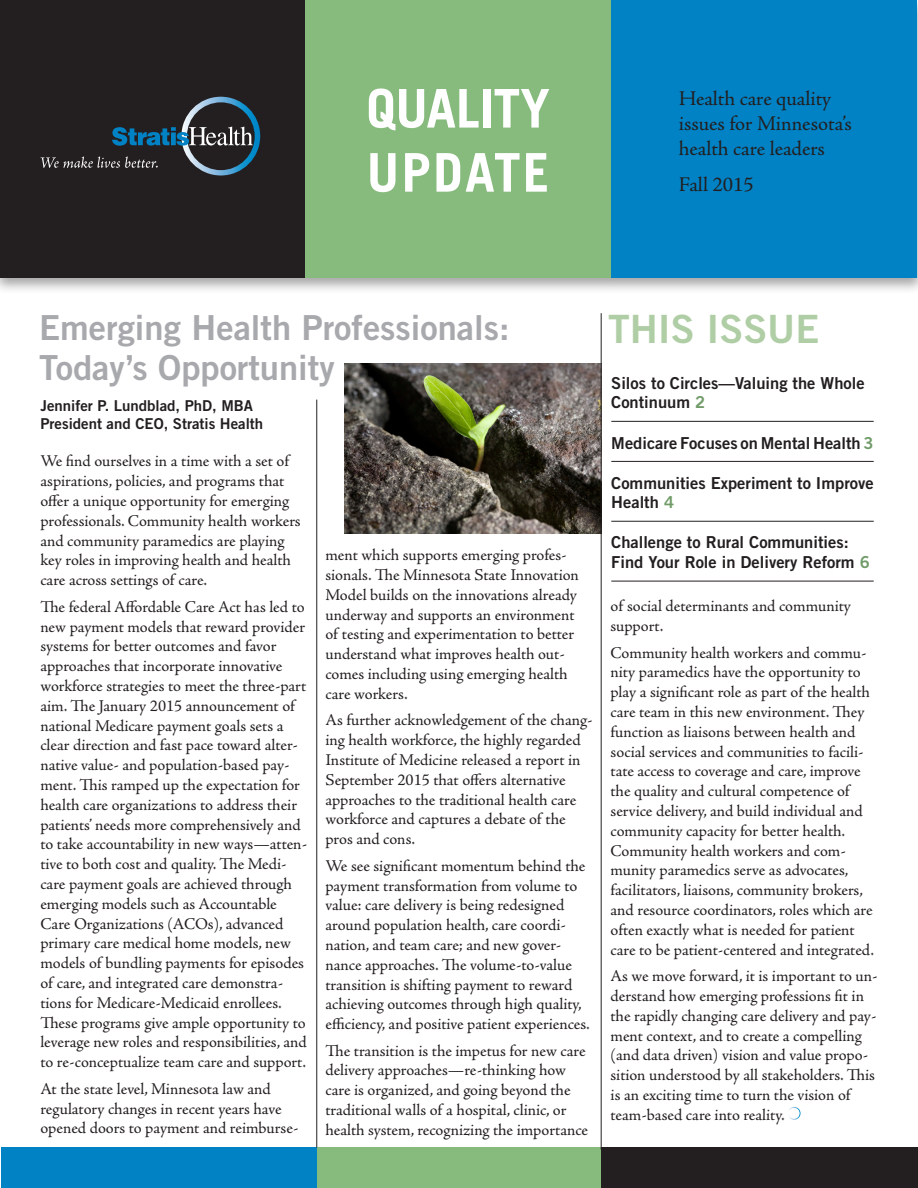
<style>
.page{position:relative;width:918px;height:1188px;background:#fff}
.page>*{position:absolute;margin:0;border:0;box-sizing:border-box;transform-origin:0 0}
.Masthead-mainTitle{font:700 53.4px/64.1px "Trade Gothic LT Std";color:#fff}
.t1{font:39px "Trade Gothic LT Std Bd 2";color:#b0cea5}
.Head_1{font:34.5px/40.5px "Trade Gothic LT Std Bd 2";color:#a8a9ad}
.Body_text{font:21px/25.2px "Adobe Jenson Pro";color:#231f20}
.Body_text-2{font:16.5px/19.8px "Adobe Jenson Pro";letter-spacing:-.005em;color:#231f20}
.Head_3-line_above{font:16.5px/19.8px "Trade Gothic LT Std Bd 2";color:#231f20}
.Head_3{font:16.5px/19.8px "Trade Gothic LT Std Bd 2";color:#231f20}
.Biline{font:15px "Trade Gothic LT Std Bd 2";color:#231f20}
.s1{color:#709b68}
</style>
<div class="page">
<svg style="left:789px;top:1107px;width:12px;height:13px"></svg>
<div style="left:0;top:0;width:918px;height:295px;background:#231f20;opacity:.41"></div>
<div style="left:0;top:1px;width:305px;height:277px;background:#231f20"></div>
<div style="left:305px;top:1px;width:306px;height:277px;background:#87ba7d"></div>
<div style="left:611px;top:1px;width:306px;height:277px;background:#0082c5"></div>
<div style="left:601px;top:1148px;width:317px;height:40px;background:#231f20"></div>
<div style="left:317px;top:1148px;width:284px;height:40px;background:#87ba7d"></div>
<div style="left:1px;top:1148px;width:316px;height:40px;background:#0082c5"></div>
<hr style="left:611px;top:421px;width:263px;height:1px;background:#231f20">
<hr style="left:611px;top:461px;width:263px;height:1px;background:#231f20">
<hr style="left:611px;top:521px;width:263px;height:1px;background:#231f20">
<hr style="left:611px;top:581px;width:263px;height:1px;background:#231f20">
<hr style="left:317px;top:400px;width:1px;height:748px;background:#231f20">
<svg style="left:40px;top:97px;width:220px;height:79px"></svg>
<img style="left:345px;top:363px;width:256px;height:171px">
<hr style="left:601px;top:313px;width:1px;height:837px;background:#231f20">
<p class="Masthead-mainTitle" style="left:366px;top:76px;width:185px">QUALITY<br>UPDATE</p>
<p class="Body_text" style="left:679px;top:86px;width:175px">Health care quality issues for Minnesota’s health care leaders</p>
<p class="Body_text" style="left:679px;top:172px;width:76px">Fall 2015</p>
<p class="Head_1" style="left:39px;top:306px;width:472px">Emerging Health Professionals:<br>Today’s Opportunity</p>
<p class="Biline" style="left:40px;top:396px;width:214px">Jennifer P. Lundblad, PhD, MBA</p>
<p class="Biline" style="left:40px;top:414px;width:224px">President and CEO, Stratis Health</p>
<p class="Body_text-2" style="left:40px;top:452px;width:262px">We find ourselves in a time with a set of aspirations, policies, and programs that offer a unique opportunity for emerging professionals. Community health workers and community paramedics are playing key roles in improving health and health care across settings of care.</p>
<p class="Body_text-2" style="left:40px;top:597px;width:268px">The federal Affordable Care Act has led to new payment models that reward provider systems for better outcomes and favor approaches that incorporate innovative workforce strategies to meet the three-part aim. The January 2015 announcement of national Medicare payment goals sets a clear direction and fast pace toward alter&shy;native value- and population-based pay&shy;ment. This ramped up the expectation for health care organizations to address their patients’ needs more comprehensively and to take accountability in new ways—atten&shy;tive to both cost and quality. The Medi&shy;care payment goals are achieved through emerging models such as Accountable Care Organizations (ACOs), advanced primary care medical home models, new models of bundling payments for episodes of care, and integrated care demonstra&shy;tions for Medicare-Medicaid enrollees.<br>These programs give ample opportunity to leverage new roles and responsibilities, and to re-conceptualize team care and support.</p>
<p class="Body_text-2" style="left:40px;top:1079px;width:260px">At the state level, Minnesota law and regulatory changes in recent years have opened doors to payment and reimburse-</p>
<p class="Body_text-2" style="left:325px;top:545px;width:255px">ment which supports emerging profes&shy;sionals. The Minnesota State Innovation Model builds on the innovations already underway and supports an environment of testing and experimentation to better understand what improves health out&shy;comes including using emerging health care workers.</p>
<p class="Body_text-2" style="left:325px;top:711px;width:268px">As further acknowledgement of the chang&shy;ing health workforce, the highly regarded Institute of Medicine released a report in September 2015 that offers alternative approaches to the traditional health care workforce and captures a debate of the pros and cons.</p>
<p class="Body_text-2" style="left:325px;top:856px;width:266px">We see significant momentum behind the payment transformation from volume to value: care delivery is being redesigned around population health, care coordi&shy;nation, and team care; and new gover&shy;nance approaches. The volume-to-value transition is shifting payment to reward achieving outcomes through high quality, efficiency, and positive patient experiences.</p>
<p class="Body_text-2" style="left:325px;top:1041px;width:264px">The transition is the impetus for new care delivery approaches—re-thinking how care is organized, and going beyond the traditional walls of a hospital, clinic, or health system, recognizing the importance</p>
<p class="t1" style="left:608px;top:305px;width:213px">THIS ISSUE</p>
<p class="Head_3" style="left:611px;top:373px;width:255px">Silos to Circles—Valuing the Whole<br>Continuum <span class="s1">2</span></p>
<p class="Head_3-line_above" style="left:611px;top:432px;width:264px">Medicare Focuses on Mental Health <span class="s1">3</span></p>
<p class="Head_3-line_above" style="left:611px;top:473px;width:264px">Communities Experiment to Improve<br>Health <span class="s1">4</span></p>
<p class="Head_3-line_above" style="left:611px;top:532px;width:260px">Challenge to Rural Communities:<br>Find Your Role in Delivery Reform <span class="s1">6</span></p>
<p class="Body_text-2" style="left:611px;top:596px;width:242px">of social determinants and community support.</p>
<p class="Body_text-2" style="left:611px;top:643px;width:265px">Community health workers and commu&shy;nity paramedics have the opportunity to play a significant role as part of the health care team in this new environment. They function as liaisons between health and social services and communities to facili&shy;tate access to coverage and care, improve the quality and cultural competence of service delivery, and build individual and community capacity for better health.<br>Community health workers and com&shy;munity paramedics serve as advocates, facilitators, liaisons, community brokers, and resource coordinators, roles which are often exactly what is needed for patient care to be patient-centered and integrated.</p>
<p class="Body_text-2" style="left:611px;top:966px;width:269px">As we move forward, it is important to un&shy;derstand how emerging professions fit in the rapidly changing care delivery and pay&shy;ment context, and to create a compelling (and data driven) vision and value propo&shy;sition understood by all stakeholders. This is an exciting time to turn the vision of team-based care into reality.</p>
</div>
